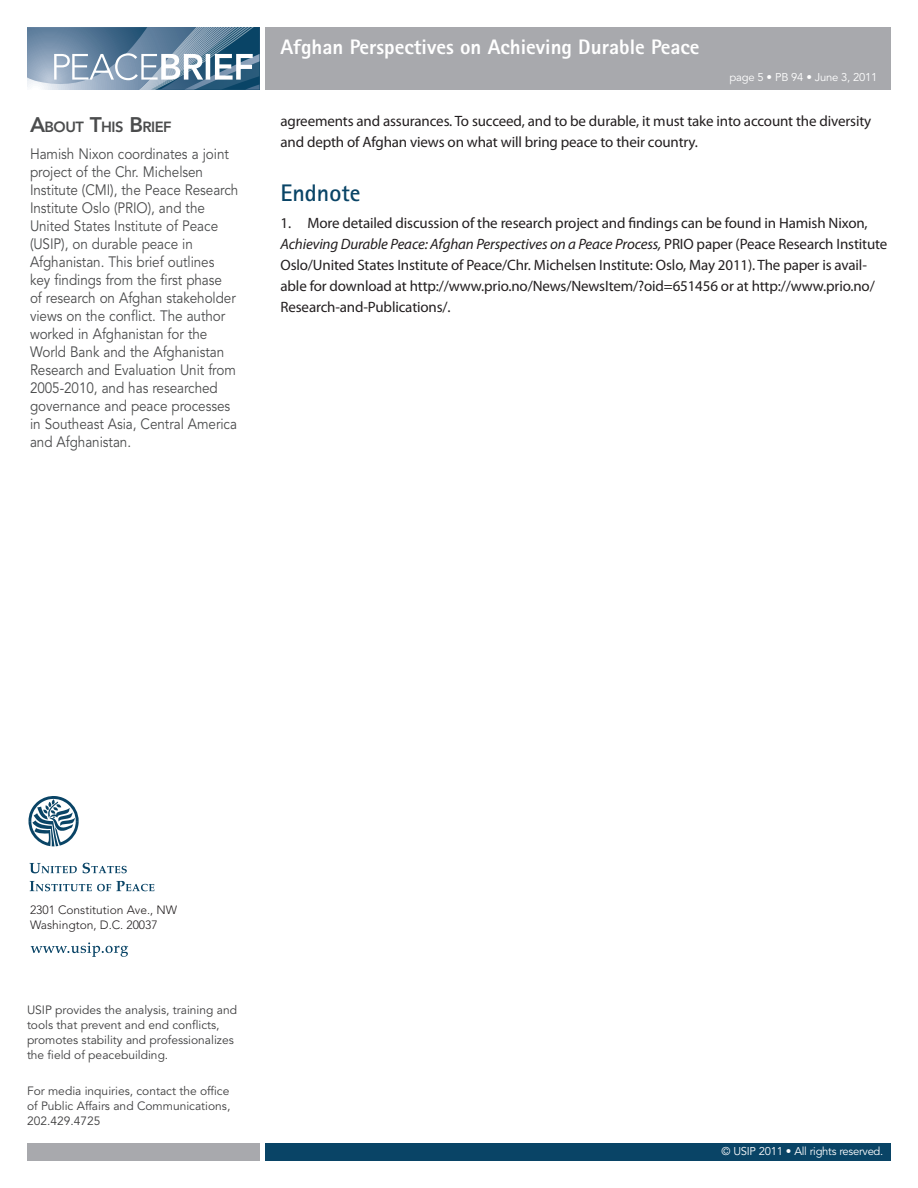
<style>
.page{position:relative;width:918px;height:1188px;background:#fff}
.page>*{position:absolute;margin:0;border:0;box-sizing:border-box;transform-origin:0 0}
.A1_head{font:700 24px "Rotis Sans Serif";color:#094466}
.Title_backpage{font:800 21px "Rotis Sans Serif";color:#fff}
.Board___Members__s{font:15px/18px "Avenir LT Std";letter-spacing:-.005em;color:#4b4c4d;scale:.9 1}
.bodytext{font:15px/21px "Myriad Pro";letter-spacing:-.01em;color:#231f20}
.bodytext_indent{font:15px/21px "Myriad Pro";letter-spacing:-.01em;color:#231f20}
.Left_author_Name{font:800 14.7px "Avenir LT Std";letter-spacing:-.035em;color:#4b4c4d}
.info_blurb{font:12px/15px "Avenir LT Std";color:#3e3e3f}
.t1{font:300 12px "Avenir LT Std";color:#231f20}
.About_the_Report_-_D{font:11.25px "Avenir LT Std";letter-spacing:-.025em;color:#fff}
.s1{font-size:21px}
.s2{font-style:italic}
</style>
<div class="page">
<div style="left:265px;top:1143px;width:626px;height:18px;background:#094466"></div>
<div style="left:27px;top:1143px;width:233px;height:18px;background:#a8a9ad"></div>
<div style="left:265px;top:27px;width:626px;height:63px;background:#a8a9ad"></div>
<svg style="left:27px;top:27px;width:233px;height:63px;background:#7894ac"></svg>
<svg style="left:30px;top:881px;width:124px;height:10px"></svg>
<svg style="left:30px;top:863px;width:97px;height:10px"></svg>
<svg style="left:28px;top:796px;width:51px;height:50px"></svg>
<svg style="left:31px;top:942px;width:97px;height:15px"></svg>
<p class="Left_author_Name" style="left:30px;top:118px;width:143px"><span class="s1">A</span>BOUT <span class="s1">T</span>H IS <span class="s1">B</span>RIEF</p>
<p class="Board___Members__s" style="left:30px;top:145px;width:233px">Hamish Nixon coordinates a joint project of the Chr. Michelsen<br>Institute (CMI), the Peace Research<br>Institute Oslo (PRIO), and the<br>United States Institute of Peace (USIP), on durable peace in<br>Afghanistan. This brief outlines key findings from the first phase<br>of research on Afghan stakeholder views on the conflict. The author worked in Afghanistan for the<br>World Bank and the Afghanistan<br>Research and Evaluation Unit from<br>2005-2010, and has researched governance and peace processes in Southeast Asia, Central America and Afghanistan.</p>
<p class="Title_backpage" style="left:280px;top:34px;width:421px">Afghan Perspectives on Achieving Durable Peace</p>
<p class="About_the_Report_-_D" style="left:730px;top:71px;width:149px">page 5 • PB 94 • June 3, 2011</p>
<p class="bodytext_indent" style="left:280px;top:110px;width:592px">agreements and assurances. To succeed, and to be durable, it must take into account the diversity and depth of Afghan views on what will bring peace to their country.</p>
<p class="A1_head" style="left:280px;top:178px;width:82px">Endnote</p>
<p class="bodytext" style="left:280px;top:212px;width:608px">1. More detailed discussion of the research project and findings can be found in Hamish Nixon, <span class="s2">Achieving Durable Peace: Afghan Perspectives on a Peace Process,</span> PRIO paper (Peace Research Institute Oslo/United States Institute of Peace/Chr. Michelsen Institute: Oslo, May 2011). The paper is avail&shy;able for download at http://www.prio.no/News/NewsItem/?oid=651456 or at http://www.prio.no/ Research-and-Publications/.</p>
<p class="t1" style="left:30px;top:903px;width:149px">2301 Constitution Ave., NW</p>
<p class="t1" style="left:30px;top:918px;width:129px">Washington, D.C. 20037</p>
<p class="info_blurb" style="left:27px;top:1003px;width:212px">USIP provides the analysis, training and tools that prevent and end conflicts, promotes stability and professionalizes the field of peacebuilding.</p>
<p class="info_blurb" style="left:27px;top:1084px;width:205px;text-align:justify">For media inquiries, contact the office of Public Affairs and Communications, 202.429.4725</p>
<p class="About_the_Report_-_D" style="left:722px;top:1145px;width:163px">© USIP 2011 • All rights reserved.</p>
</div>
